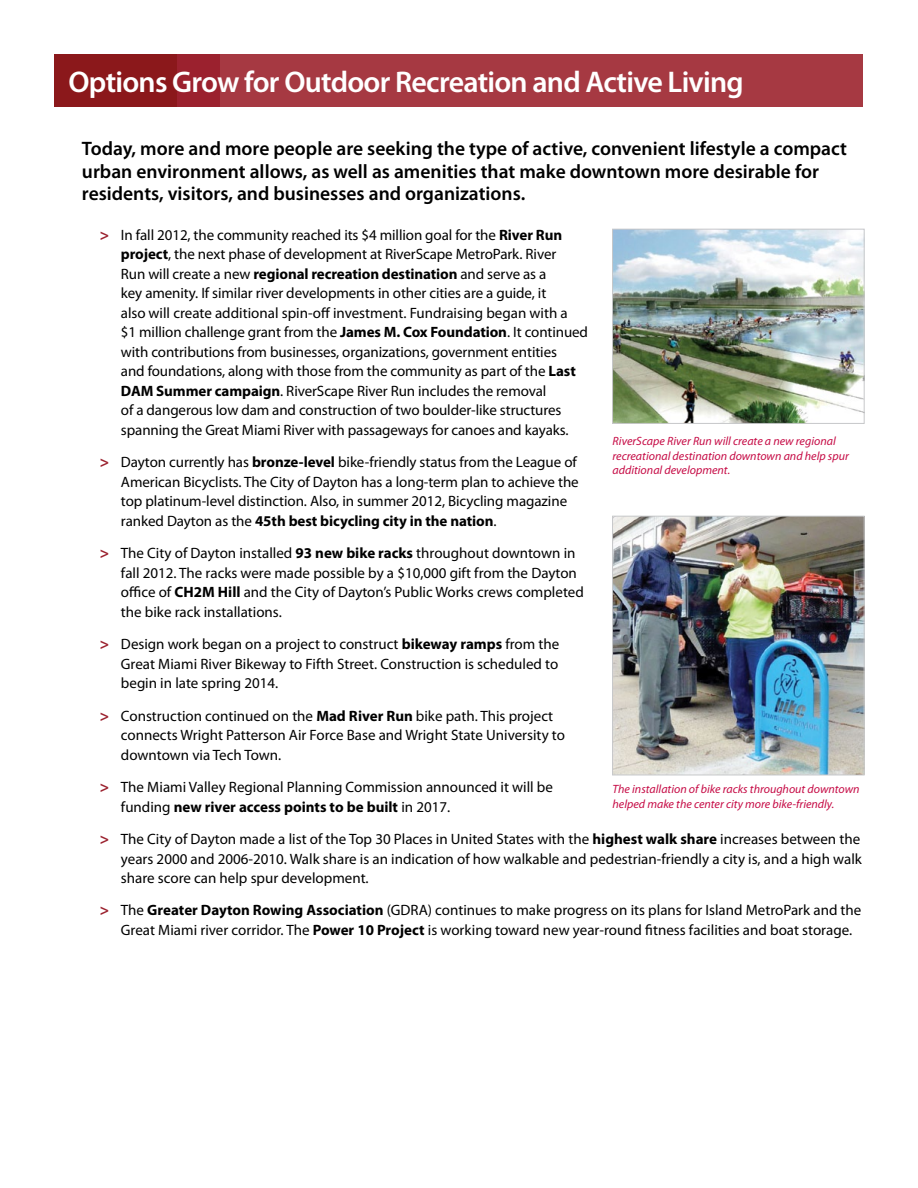
<style>
.page{position:relative;width:918px;height:1188px;background:#fff}
.page>*{position:absolute;margin:0;border:0;box-sizing:border-box;transform-origin:0 0}
.t1{font:600 30px "Myriad Pro";letter-spacing:-.025em;color:#fff}
.t2{font:600 19.5px/22.5px "Myriad Pro";color:#000}
.t3{font:15px/19.5px "Myriad Pro";letter-spacing:-.005em;color:#000}
.t4{font:italic 12px/14.4px "Myriad Pro";color:#c60c46}
.s1{font-weight:700;font-size:15.75px;color:#9b212e}
.s2{font-weight:700}
</style>
<div class="page">
<div style="left:54px;top:54px;width:576px;height:53px;background:#8b181b"></div>
<div style="left:177px;top:54px;width:454px;height:53px;background:#9b212e"></div>
<div style="left:221px;top:54px;width:642px;height:53px;background:#a63942"></div>
<img style="left:614px;top:231px;width:248px;height:191px">
<div style="left:612px;top:229px;width:252px;height:195px;border:1px solid #c7c8ca"></div>
<img style="left:614px;top:518px;width:248px;height:255px">
<div style="left:612px;top:516px;width:252px;height:259px;border:1px solid #c7c8ca"></div>
<h1 class="t1" style="left:68px;top:62px;width:677px">Options Grow for Outdoor Recreation and Active Living</h1>
<h2 class="t2" style="left:82px;top:137px;width:767px">Today, more and more people are seeking the type of active, convenient lifestyle a compact urban environment allows, as well as amenities that make downtown more desirable for residents, visitors, and businesses and organizations.</h2>
<p class="t3" style="left:121px;top:225px;width:469px;text-indent:-21px"><span class="s1">&gt;</span> In fall 2012, the community reached its $4 million goal for the <span class="s2">River Run project</span>, the next phase of development at RiverScape MetroPark. River<br>Run will create a new <span class="s2">regional recreation destination</span> and serve as a<br>key amenity. If similar river developments in other cities are a guide, it<br>also will create additional spin-off investment. Fundraising began with a<br>$1 million challenge grant from the <span class="s2">James M. Cox Foundation</span>. It continued with contributions from businesses, organizations, government entities<br>and foundations, along with those from the community as part of the <span class="s2">Last DAM Summer campaign</span>. RiverScape River Run includes the removal<br>of a dangerous low dam and construction of two boulder-like structures spanning the Great Miami River with passageways for canoes and kayaks.</p>
<p class="t3" style="left:121px;top:452px;width:459px;text-indent:-21px"><span class="s1">&gt;</span> Dayton currently has <span class="s2">bronze-level</span> bike-friendly status from the League of American Bicyclists. The City of Dayton has a long-term plan to achieve the top platinum-level distinction. Also, in summer 2012, Bicycling magazine ranked Dayton as the <span class="s2">45th best bicycling city in the nation</span>.</p>
<p class="t3" style="left:121px;top:543px;width:464px;text-indent:-21px"><span class="s1">&gt;</span> The City of Dayton installed <span class="s2">93 new bike racks</span> throughout downtown in fall 2012. The racks were made possible by a $10,000 gift from the Dayton office of <span class="s2">CH2M Hill</span> and the City of Dayton’s Public Works crews completed the bike rack installations.</p>
<p class="t3" style="left:121px;top:634px;width:440px;text-align:justify;text-indent:-21px"><span class="s1">&gt;</span> Design work began on a project to construct <span class="s2">bikeway ramps</span> from the Great Miami River Bikeway to Fifth Street. Construction is scheduled to begin in late spring 2014.</p>
<p class="t3" style="left:121px;top:706px;width:446px;text-indent:-21px"><span class="s1">&gt;</span> Construction continued on the <span class="s2">Mad River Run</span> bike path. This project connects Wright Patterson Air Force Base and Wright State University to downtown via Tech Town.</p>
<p class="t3" style="left:121px;top:777px;width:434px;text-indent:-21px"><span class="s1">&gt;</span> The Miami Valley Regional Planning Commission announced it will be funding <span class="s2">new river access points to be built</span> in 2017.</p>
<p class="t3" style="left:121px;top:829px;width:743px;text-align:justify;text-indent:-21px"><span class="s1">&gt;</span> The City of Dayton made a list of the Top 30 Places in United States with the <span class="s2">highest walk share</span> increases between the years 2000 and 2006-2010. Walk share is an indication of how walkable and pedestrian-friendly a city is, and a high walk share score can help spur development.</p>
<p class="t3" style="left:121px;top:900px;width:742px;text-indent:-21px"><span class="s1">&gt;</span> The <span class="s2">Greater Dayton Rowing Association</span> (GDRA) continues to make progress on its plans for Island MetroPark and the<br>Great Miami river corridor. The <span class="s2">Power 10 Project</span> is working toward new year-round fitness facilities and boat storage.</p>
<p class="t4" style="left:613px;top:434px;width:238px">RiverScape River Run will create a new regional recreational destination downtown and help spur additional development.</p>
<p class="t4" style="left:613px;top:782px;width:249px">The installation of bike racks throughout downtown helped make the center city more bike-friendly.</p>
</div>
